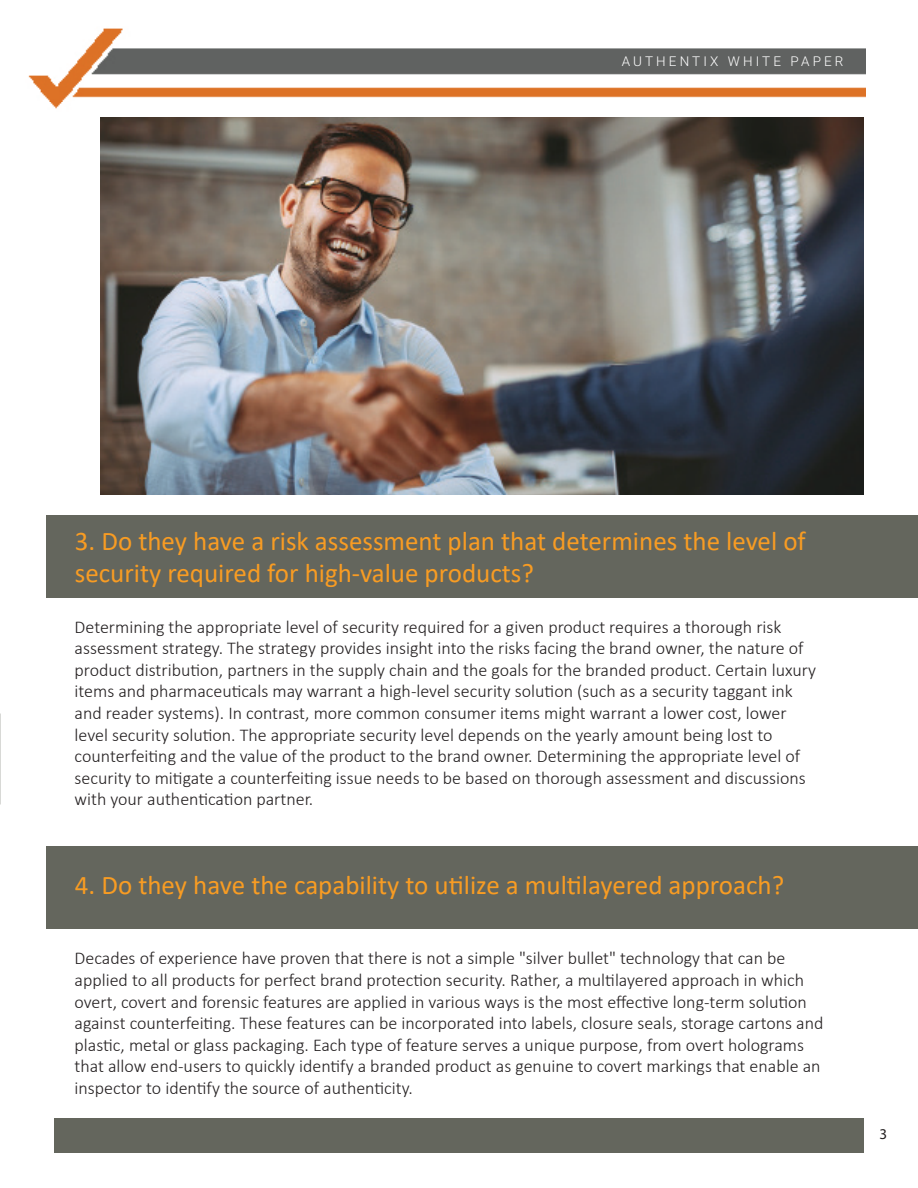
<style>
.page{position:relative;width:918px;height:1188px;background:#fff}
.page>*{position:absolute;margin:0;border:0;box-sizing:border-box;transform-origin:0 0}
.t1{font:27px/32.4px "Calibri";color:#f89c23}
.t2{font:300 18px/21.6px "Calibri";color:#231f20}
.t3{font:15px "Myriad Pro";color:#231f20}
.t4{font:300 13.5px "Roboto";letter-spacing:.23em;color:#fff}
</style>
<div class="page">
<div style="left:54px;top:1118px;width:810px;height:35px;background:#64665d"></div>
<img style="left:28px;top:28px;width:837px;height:81px">
<img style="left:100px;top:117px;width:764px;height:378px">
<div style="left:46px;top:846px;width:872px;height:83px;background:#64665d"></div>
<div style="left:46px;top:516px;width:872px;height:82px;background:#64665d"></div>
<p class="t4" style="left:622px;top:51px;width:223px">AUTHENTIX WHITE PAPER</p>
<h1 class="t1" style="left:75px;top:524px;width:732px">3. Do they have a risk assessment plan that determines the level of security required for high-value products?</h1>
<p class="t2" style="left:75px;top:616px;width:743px">Determining the appropriate level of security required for a given product requires a thorough risk assessment strategy. The strategy provides insight into the risks facing the brand owner, the nature of product distribution, partners in the supply chain and the goals for the branded product. Certain luxury items and pharmaceuticals may warrant a high-level security solution (such as a security taggant ink and reader systems). In contrast, more common consumer items might warrant a lower cost, lower level security solution. The appropriate security level depends on the yearly amount being lost to counterfeiting and the value of the product to the brand owner. Determining the appropriate level of security to mitigate a counterfeiting issue needs to be based on thorough assessment and discussions with your authentication partner.</p>
<h1 class="t1" style="left:75px;top:868px;width:711px">4. Do they have the capability to utilize a multilayered approach?</h1>
<p class="t2" style="left:75px;top:948px;width:750px">Decades of experience have proven that there is not a simple "silver bullet" technology that can be applied to all products for perfect brand protection security. Rather, a multilayered approach in which overt, covert and forensic features are applied in various ways is the most effective long-term solution against counterfeiting. These features can be incorporated into labels, closure seals, storage cartons and plastic, metal or glass packaging. Each type of feature serves a unique purpose, from overt holograms that allow end-users to quickly identify a branded product as genuine to covert markings that enable an inspector to identify the source of authenticity.</p>
<p class="t3" style="left:880px;top:1124px;width:9px">3</p>
</div>
